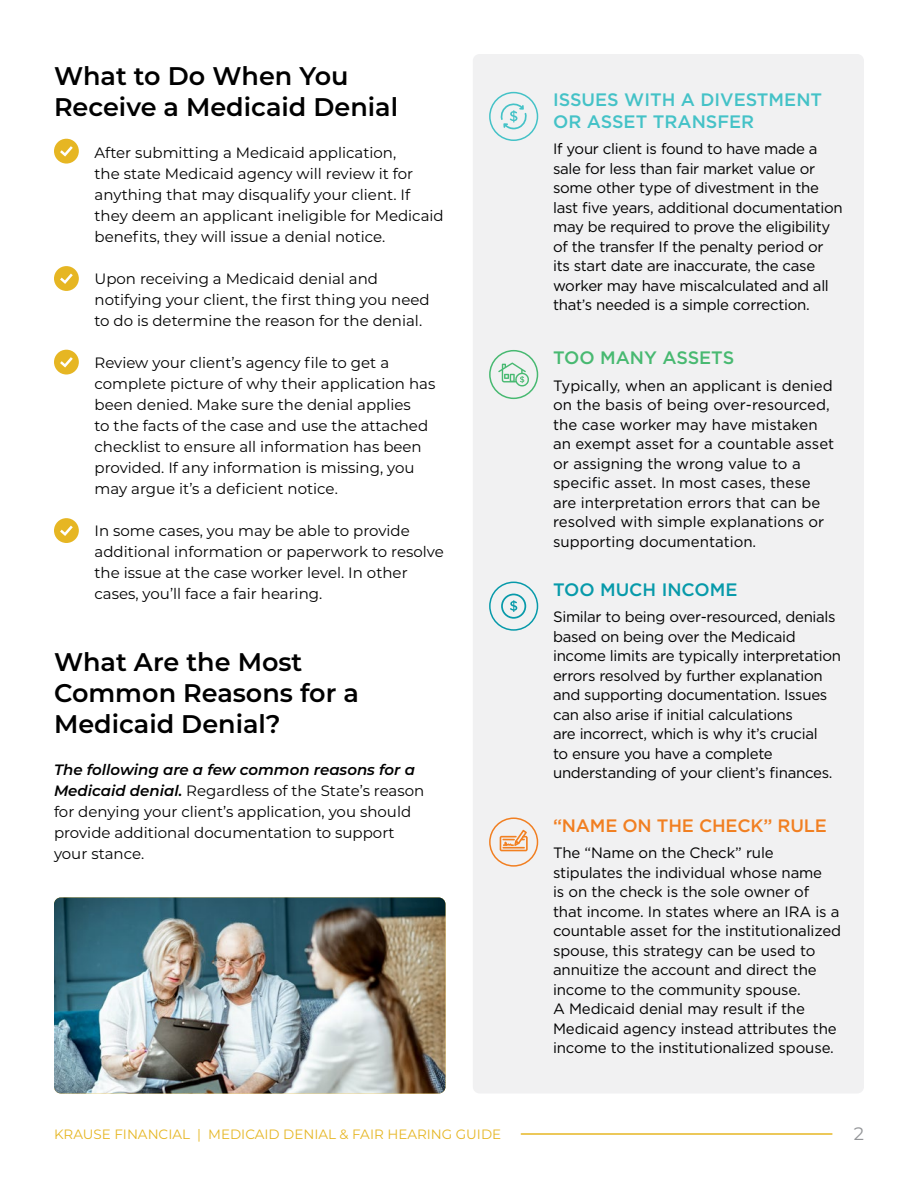
<style>
.page{position:relative;width:918px;height:1188px;background:#fff}
.page>*{position:absolute;margin:0;border:0;box-sizing:border-box;transform-origin:0 0}
.t1{font:600 25.5px/30.6px "Montserrat";color:#000}
.t2{font:500 18px/21.6px "Gotham";color:#44c2c7}
.t3{font:500 18px "Gotham";letter-spacing:-.01em;color:#f17f21}
.t4{font:500 18px "Gotham";color:#48b971}
.t5{font:500 18px "Gotham";color:#079aaa}
.t6{font:18px "Montserrat";color:#939598}
.t7{font:15px/19.5px "Gotham";letter-spacing:-.02em;color:#000}
.t8{font:15px/21px "Montserrat";color:#000}
.t9{font:15px/19.5px "Gotham";color:#000}
.t10{font:13.5px "Montserrat";color:#e6b623}
.s1{font-weight:600;font-style:italic}
</style>
<div class="page">
<hr style="left:521px;top:1133px;width:311px;height:2px;background:#e6b623">
<svg style="left:54px;top:139px;width:25px;height:25px"></svg>
<svg style="left:54px;top:266px;width:25px;height:25px"></svg>
<svg style="left:54px;top:350px;width:25px;height:25px"></svg>
<svg style="left:54px;top:518px;width:25px;height:25px"></svg>
<div style="left:473px;top:54px;width:391px;height:1040px;background:#f1f1f2;border-radius:7px"></div>
<div style="left:489px;top:92px;width:49px;height:49px;border:2px solid #44c2c7;border-radius:50%"></div>
<div style="left:489px;top:350px;width:49px;height:49px;border:2px solid #47b971;border-radius:50%"></div>
<div style="left:489px;top:582px;width:49px;height:49px;border:2px solid #079aaa;border-radius:50%"></div>
<div style="left:489px;top:817px;width:49px;height:50px;border:2px solid #f17f21;border-radius:50%"></div>
<img style="left:54px;top:897px;width:392px;height:197px">
<svg style="left:500px;top:830px;width:28px;height:21px"></svg>
<svg style="left:498px;top:362px;width:31px;height:25px"></svg>
<svg style="left:500px;top:103px;width:27px;height:26px"></svg>
<svg style="left:501px;top:594px;width:25px;height:25px"></svg>
<h1 class="t1" style="left:54px;top:60px;width:346px">What to Do When You<br>Receive a Medicaid Denial</h1>
<p class="t8" style="left:94px;top:141px;width:351px">After submitting a Medicaid application,<br>the state Medicaid agency will review it for anything that may disqualify your client. If they deem an applicant ineligible for Medicaid benefits, they will issue a denial notice.</p>
<p class="t8" style="left:94px;top:267px;width:337px">Upon receiving a Medicaid denial and notifying your client, the first thing you need to do is determine the reason for the denial.</p>
<p class="t8" style="left:94px;top:351px;width:342px">Review your client’s agency file to get a complete picture of why their application has been denied. Make sure the denial applies<br>to the facts of the case and use the attached checklist to ensure all information has been provided. If any information is missing, you may argue it’s a deficient notice.</p>
<p class="t8" style="left:94px;top:519px;width:351px">In some cases, you may be able to provide additional information or paperwork to resolve the issue at the case worker level. In other cases, you’ll face a fair hearing.</p>
<h1 class="t1" style="left:54px;top:646px;width:306px">What Are the Most<br>Common Reasons for a<br>Medicaid Denial?</h1>
<p class="t8" style="left:54px;top:758px;width:372px"><span class="s1">The following are a few common reasons for a Medicaid denial.</span> Regardless of the State’s reason for denying your client’s application, you should provide additional documentation to support your stance.</p>
<p class="t2" style="left:553px;top:89px;width:271px">ISSUES WITH A DIVESTMENT<br>OR ASSET TRANSFER</p>
<p class="t7" style="left:553px;top:139px;width:291px">If your client is found to have made a sale for less than fair market value or some other type of divestment in the last five years, additional documentation may be required to prove the eligibility of the transfer If the penalty period or its start date are inaccurate, the case worker may have miscalculated and all that’s needed is a simple correction.</p>
<p class="t4" style="left:553px;top:346px;width:183px">TOO MANY ASSETS</p>
<p class="t9" style="left:553px;top:375px;width:283px">Typically, when an applicant is denied on the basis of being over-resourced, the case worker may have mistaken an exempt asset for a countable asset or assigning the wrong value to a specific asset. In most cases, these are interpretation errors that can be resolved with simple explanations or supporting documentation.</p>
<p class="t5" style="left:553px;top:578px;width:186px">TOO MUCH INCOME</p>
<p class="t7" style="left:553px;top:607px;width:289px">Similar to being over-resourced, denials based on being over the Medicaid income limits are typically interpretation errors resolved by further explanation and supporting documentation. Issues can also arise if initial calculations<br>are incorrect, which is why it’s crucial<br>to ensure you have a complete understanding of your client’s finances.</p>
<p class="t3" style="left:553px;top:814px;width:275px">“NAME ON THE CHECK” RULE</p>
<p class="t7" style="left:553px;top:843px;width:290px">The “Name on the Check” rule stipulates the individual whose name<br>is on the check is the sole owner of that income. In states where an IRA is a countable asset for the institutionalized spouse, this strategy can be used to annuitize the account and direct the income to the community spouse.<br>A Medicaid denial may result if the Medicaid agency instead attributes the income to the institutionalized spouse.</p>
<p class="t10" style="left:54px;top:1125px;width:449px">KRAUSE FINANCIAL | MEDICAID DENIAL &amp; FAIR HEARING GUIDE</p>
<p class="t6" style="left:854px;top:1121px;width:12px">2</p>
</div>
